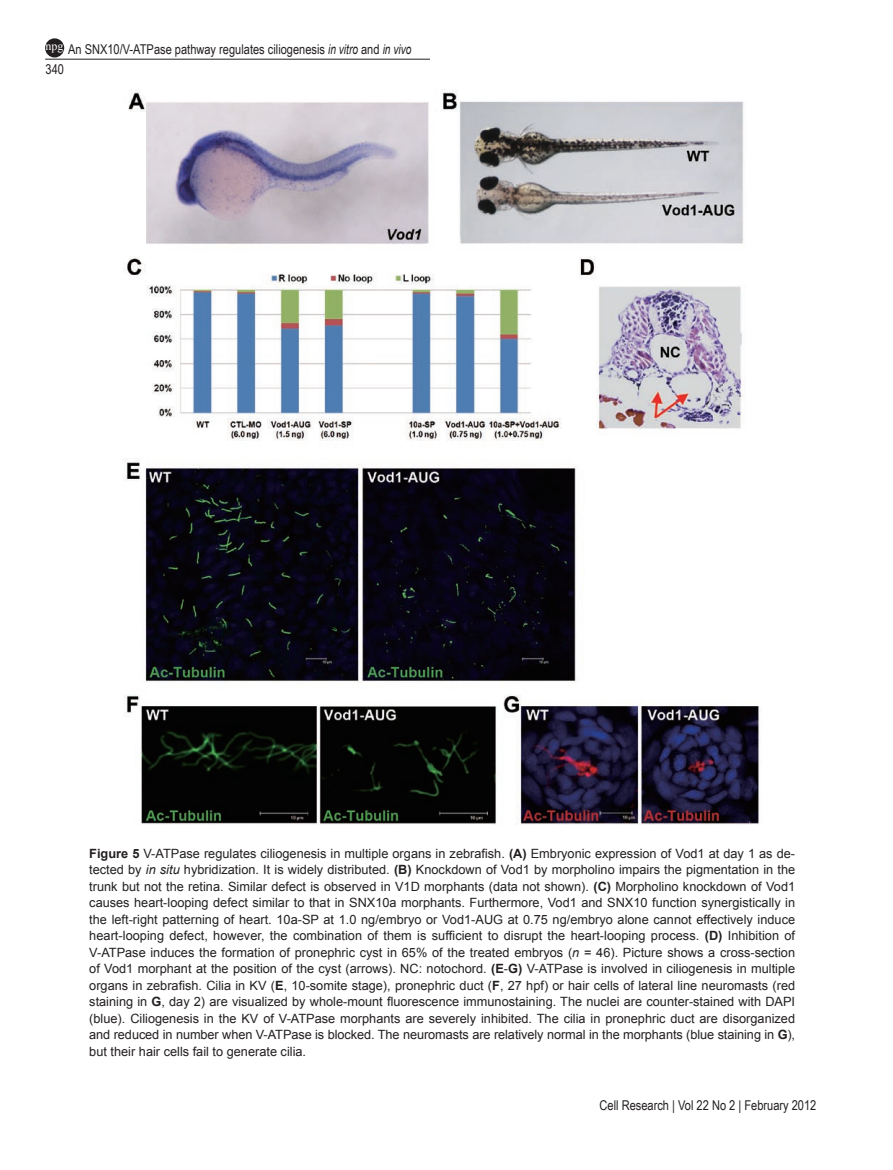
<style>
.page{position:relative;width:893px;height:1170px;background:#fff}
.page>*{position:absolute;margin:0;border:0;box-sizing:border-box;transform-origin:0 0}
.t1{font:13.5px "Arial Narrow";color:#231f20}
.t2{font:12.75px/16.5px "Arial";color:#231f20;text-align:justify}
.t3{font:12px "Times New Roman";color:#fff}
.s1{font-family:"Arial";font-style:italic}
.s2{font-weight:700}
.s3{font-style:italic}
</style>
<div class="page">
<hr style="left:45px;top:59px;width:385px;height:1px;background:#231f20">
<div style="left:46px;top:39px;width:17px;height:18px;background:#231f20;border-radius:50%"></div>
<div style="left:45px;top:38px;width:19px;height:19px;border:2px solid #231f20;border-radius:50%"></div>
<img style="left:123px;top:89px;width:637px;height:735px">
<p class="t1" style="left:68px;top:39px;width:345px">An SNX10/V-ATPase pathway regulates ciliogenesis <span class="s1">in vitro</span> and <span class="s1">in vivo</span></p>
<p class="t3" style="left:46px;top:38px;width:19px">npg</p>
<p class="t1" style="left:46px;top:59px;width:20px">340</p>
<p class="t2" style="left:89px;top:845px;width:707px"><span class="s2">Figure 5</span> V-ATPase regulates ciliogenesis in multiple organs in zebrafish. <span class="s2">(A)</span> Embryonic expression of Vod1 at day 1 as de&shy;tected by <span class="s3">in situ</span> hybridization. It is widely distributed. <span class="s2">(B)</span> Knockdown of Vod1 by morpholino impairs the pigmentation in the trunk but not the retina. Similar defect is observed in V1D morphants (data not shown). <span class="s2">(C)</span> Morpholino knockdown of Vod1 causes heart-looping defect similar to that in SNX10a morphants. Furthermore, Vod1 and SNX10 function synergistically in the left-right patterning of heart. 10a-SP at 1.0 ng/embryo or Vod1-AUG at 0.75 ng/embryo alone cannot effectively induce heart-looping defect, however, the combination of them is sufficient to disrupt the heart-looping process. <span class="s2">(D)</span> Inhibition of V-ATPase induces the formation of pronephric cyst in 65% of the treated embryos (<span class="s3">n</span> = 46). Picture shows a cross-section of Vod1 morphant at the position of the cyst (arrows). NC: notochord. <span class="s2">(E</span>-<span class="s2">G)</span> V-ATPase is involved in ciliogenesis in multiple organs in zebrafish. Cilia in KV (<span class="s2">E</span>, 10-somite stage), pronephric duct (<span class="s2">F</span>, 27 hpf) or hair cells of lateral line neuromasts (red staining in <span class="s2">G</span>, day 2) are visualized by whole-mount fluorescence immunostaining. The nuclei are counter-stained with DAPI (blue). Ciliogenesis in the KV of V-ATPase morphants are severely inhibited. The cilia in pronephric duct are disorganized and reduced in number when V-ATPase is blocked. The neuromasts are relatively normal in the morphants (blue staining in <span class="s2">G</span>), but their hair cells fail to generate cilia.</p>
<p class="t1" style="left:600px;top:1094px;width:218px">Cell Research | Vol 22 No 2 | February 2012</p>
</div>
